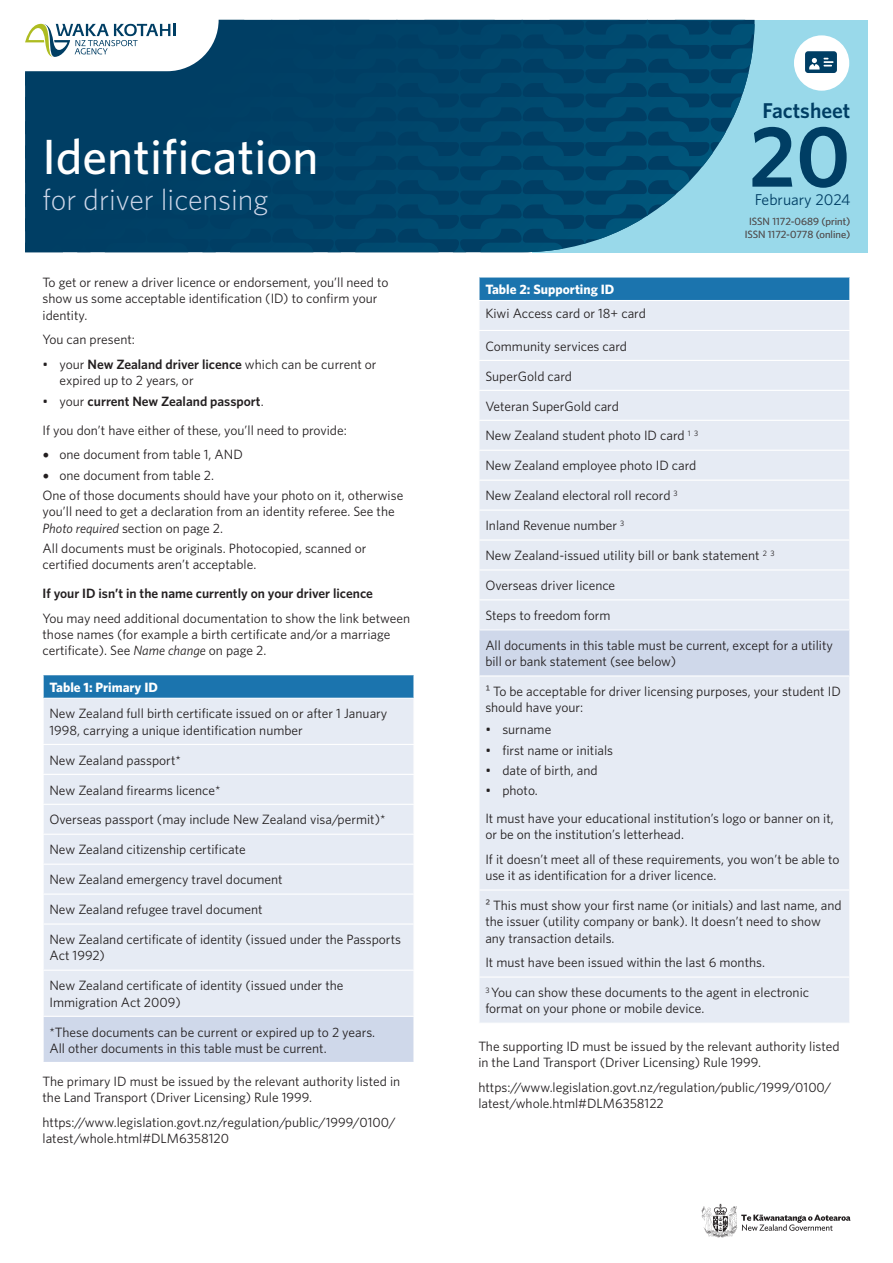
<style>
.page{position:relative;width:893px;height:1263px;background:#fff}
.page>*{position:absolute;margin:0;border:0;box-sizing:border-box;transform-origin:0 0}
.Factsheet{font:600 86.85px "Whitney";color:#003e64}
.Factsheet_Title{font:500 49.5px "Whitney";color:#fff}
.Factsheet_Subtitle{font:300 30px "Whitney";color:#cfd8ea}
.Factsheet-2{font:600 21.45px "Whitney";color:#003e64}
.Factsheet_date{font:15.75px "Whitney";color:#003e64}
.Table_body{font:13.5px/16.2px "Whitney";color:#231f20}
.Body{font:13.5px/16.2px "Whitney";color:#231f20}
.t1{font:600 13.5px "Whitney";color:#231f20}
.Table_heading{font:700 13.5px "Whitney";color:#fff}
.t2{font:10.5px "Whitney";color:#57585a}
.s1{font-weight:600}
.s2{font-weight:400}
.s3{font-family:"Minion Pro";font-size:18px}
.s4{font-style:italic}
</style>
<div class="page">
<div style="left:533px;top:20px;width:335px;height:232px;background:#99d9ea"></div>
<svg style="left:25px;top:20px;width:730px;height:232px;background:#0d5073"></svg>
<svg style="left:25px;top:19px;width:684px;height:52px"></svg>
<div style="left:794px;top:35px;width:55px;height:56px;background:#fff;border-radius:50%"></div>
<svg style="left:805px;top:51px;width:32px;height:22px"></svg>
<svg style="left:702px;top:1204px;width:148px;height:34px"></svg>
<div style="left:43px;top:675px;width:371px;height:23px;background:#1b74ae"></div>
<div style="left:44px;top:699px;width:369px;height:317px;background:#e6ebf4"></div>
<div style="left:43px;top:1016px;width:371px;height:46px;background:#cfd8ea"></div>
<hr style="left:43px;top:863px;width:372px;height:2px;background:#fff">
<hr style="left:413px;top:675px;width:2px;height:23px;background:#fff">
<hr style="left:413px;top:1017px;width:2px;height:45px;background:#fff">
<hr style="left:43px;top:1016px;width:372px;height:1px;background:#fff">
<hr style="left:43px;top:1017px;width:1px;height:45px;background:#fff">
<svg style="left:43px;top:675px;width:1px;height:23px"></svg>
<hr style="left:43px;top:744px;width:372px;height:1px;background:#fff">
<hr style="left:43px;top:774px;width:372px;height:1px;background:#fff">
<hr style="left:43px;top:804px;width:372px;height:1px;background:#fff">
<hr style="left:43px;top:834px;width:372px;height:1px;background:#fff">
<hr style="left:43px;top:893px;width:372px;height:2px;background:#fff">
<hr style="left:43px;top:923px;width:372px;height:1px;background:#fff">
<hr style="left:43px;top:969px;width:372px;height:2px;background:#fff">
<div style="left:479px;top:277px;width:371px;height:23px;background:#1b74ae"></div>
<div style="left:479px;top:301px;width:370px;height:722px;background:#e6ebf4"></div>
<div style="left:479px;top:630px;width:371px;height:46px;background:#cfd8ea"></div>
<hr style="left:478px;top:569px;width:372px;height:1px;background:#fff">
<hr style="left:478px;top:599px;width:372px;height:1px;background:#fff">
<hr style="left:478px;top:629px;width:372px;height:1px;background:#fff">
<hr style="left:478px;top:675px;width:372px;height:1px;background:#fff">
<hr style="left:478px;top:889px;width:372px;height:1px;background:#fff">
<hr style="left:478px;top:976px;width:372px;height:2px;background:#fff">
<svg style="left:849px;top:278px;width:1px;height:22px"></svg>
<hr style="left:849px;top:630px;width:1px;height:45px;background:#fff">
<hr style="left:478px;top:276px;width:372px;height:2px;background:#fff">
<hr style="left:478px;top:330px;width:372px;height:1px;background:#fff">
<hr style="left:478px;top:360px;width:372px;height:1px;background:#fff">
<hr style="left:478px;top:390px;width:372px;height:1px;background:#fff">
<hr style="left:478px;top:420px;width:372px;height:1px;background:#fff">
<hr style="left:478px;top:450px;width:372px;height:1px;background:#fff">
<hr style="left:478px;top:480px;width:372px;height:1px;background:#fff">
<hr style="left:478px;top:509px;width:372px;height:2px;background:#fff">
<hr style="left:478px;top:539px;width:372px;height:2px;background:#fff">
<p class="Factsheet_Title" style="left:43px;top:124px;width:278px">Identification</p>
<p class="Factsheet_Subtitle" style="left:43px;top:180px;width:228px">for driver licensing</p>
<p class="Table_body" style="left:43px;top:274px;width:348px">To get or renew a driver licence or endorsement, you’ll need to show us some acceptable identification (ID) to confirm your identity.</p>
<p class="Table_body" style="left:43px;top:331px;width:94px">You can present:</p>
<p class="Table_body" style="left:60px;top:356px;width:319px;text-indent:-17px">• your <span class="s1">New Zealand driver licence</span> which can be current or expired up to 2 years, or</p>
<p class="t1" style="left:43px;top:392px;width:223px"><span class="s2">• your</span> current New Zealand passport<span class="s2">.</span></p>
<p class="Body" style="left:43px;top:421px;width:306px">If you don’t have either of these, you’ll need to provide:</p>
<p class="Table_body" style="left:43px;top:446px;width:202px"><span class="s3">•</span> one document from table 1, AND</p>
<p class="Table_body" style="left:43px;top:467px;width:173px"><span class="s3">•</span> one document from table 2.</p>
<p class="Table_body" style="left:43px;top:487px;width:362px">One of those documents should have your photo on it, otherwise you’ll need to get a declaration from an identity referee. See the<br><span class="s4">Photo required</span> section on page 2.</p>
<p class="Table_body" style="left:43px;top:540px;width:325px">All documents must be originals. Photocopied, scanned or certified documents aren’t acceptable.</p>
<p class="t1" style="left:43px;top:585px;width:332px">If your ID isn’t in the name currently on your driver licence</p>
<p class="Table_body" style="left:43px;top:610px;width:369px">You may need additional documentation to show the link between those names (for example a birth certificate and/or a marriage certificate). See <span class="s4">Name change</span> on page 2.</p>
<p class="Table_heading" style="left:49px;top:678px;width:110px">Table 1: Primary ID</p>
<p class="Table_body" style="left:49px;top:705px;width:339px">New Zealand full birth certificate issued on or after 1 January<br>1998, carrying a unique identification number</p>
<p class="Table_body" style="left:49px;top:751px;width:133px">New Zealand passport*</p>
<p class="Table_body" style="left:49px;top:781px;width:173px">New Zealand firearms licence*</p>
<p class="Table_body" style="left:49px;top:811px;width:338px">Overseas passport (may include New Zealand visa/permit)*</p>
<p class="Table_body" style="left:49px;top:841px;width:198px">New Zealand citizenship certificate</p>
<p class="Table_body" style="left:49px;top:871px;width:235px">New Zealand emergency travel document</p>
<p class="Table_body" style="left:49px;top:901px;width:215px">New Zealand refugee travel document</p>
<p class="Table_body" style="left:49px;top:931px;width:353px">New Zealand certificate of identity (issued under the Passports<br>Act 1992)</p>
<p class="Table_body" style="left:49px;top:977px;width:296px">New Zealand certificate of identity (issued under the<br>Immigration Act 2009)</p>
<p class="Table_body" style="left:49px;top:1023px;width:327px">*These documents can be current or expired up to 2 years.<br>All other documents in this table must be current.</p>
<p class="Table_body" style="left:43px;top:1073px;width:359px">The primary ID must be issued by the relevant authority listed in the Land Transport (Driver Licensing) Rule 1999.</p>
<p class="Body" style="left:43px;top:1114px;width:355px">https://www.legislation.govt.nz/regulation/public/1999/0100/ latest/whole.html#DLM6358120</p>
<p class="Factsheet-2" style="left:762px;top:96px;width:89px">Factsheet</p>
<p class="Factsheet" style="left:749px;top:99px;width:103px">20</p>
<p class="Factsheet_date" style="left:755px;top:190px;width:97px">February 2024</p>
<p class="t2" style="left:749px;top:215px;width:103px">ISSN 1172-0689 (print)</p>
<p class="t2" style="left:745px;top:227px;width:107px">ISSN 1172-0778 (online)</p>
<p class="Table_heading" style="left:485px;top:280px;width:131px">Table 2: Supporting ID</p>
<p class="Table_body" style="left:485px;top:305px;width:162px">Kiwi Access card or 18+ card</p>
<p class="Table_body" style="left:485px;top:337px;width:143px">Community services card</p>
<p class="Table_body" style="left:485px;top:367px;width:88px">SuperGold card</p>
<p class="Table_body" style="left:485px;top:397px;width:135px">Veteran SuperGold card</p>
<p class="Table_body" style="left:485px;top:427px;width:214px">New Zealand student photo ID card <sup>1</sup> <sup>3</sup></p>
<p class="Table_body" style="left:485px;top:457px;width:212px">New Zealand employee photo ID card</p>
<p class="Table_body" style="left:485px;top:487px;width:194px">New Zealand electoral roll record <sup>3</sup></p>
<p class="Table_body" style="left:485px;top:517px;width:140px">Inland Revenue number <sup>3</sup></p>
<p class="Table_body" style="left:485px;top:547px;width:291px">New Zealand-issued utility bill or bank statement <sup>2</sup> <sup>3</sup></p>
<p class="Table_body" style="left:485px;top:577px;width:131px">Overseas driver licence</p>
<p class="Table_body" style="left:485px;top:607px;width:127px">Steps to freedom form</p>
<p class="Table_body" style="left:485px;top:637px;width:349px">All documents in this table must be current, except for a utility bill or bank statement (see below)</p>
<p class="Table_body" style="left:485px;top:683px;width:357px">¹ To be acceptable for driver licensing purposes, your student ID should have your:</p>
<p class="Table_body" style="left:485px;top:721px;width:67px">• surname</p>
<p class="Table_body" style="left:485px;top:741px;width:129px">• first name or initials</p>
<p class="Table_body" style="left:485px;top:762px;width:114px">• date of birth, and</p>
<p class="Table_body" style="left:485px;top:782px;width:54px">• photo.</p>
<p class="Table_body" style="left:485px;top:810px;width:350px">It must have your educational institution’s logo or banner on it, or be on the institution’s letterhead.</p>
<p class="Table_body" style="left:485px;top:851px;width:356px">If it doesn’t meet all of these requirements, you won’t be able to use it as identification for a driver licence.</p>
<p class="Table_body" style="left:485px;top:897px;width:358px">² This must show your first name (or initials) and last name, and the issuer (utility company or bank). It doesn’t need to show any transaction details.</p>
<p class="Table_body" style="left:485px;top:954px;width:281px">It must have been issued within the last 6 months.</p>
<p class="Table_body" style="left:485px;top:984px;width:325px"><sup>3</sup> You can show these documents to the agent in electronic format on your phone or mobile device.</p>
<p class="Table_body" style="left:478px;top:1038px;width:363px">The supporting ID must be issued by the relevant authority listed in the Land Transport (Driver Licensing) Rule 1999.</p>
<p class="Body" style="left:478px;top:1079px;width:355px">https://www.legislation.govt.nz/regulation/public/1999/0100/ latest/whole.html#DLM6358122</p>
</div>
